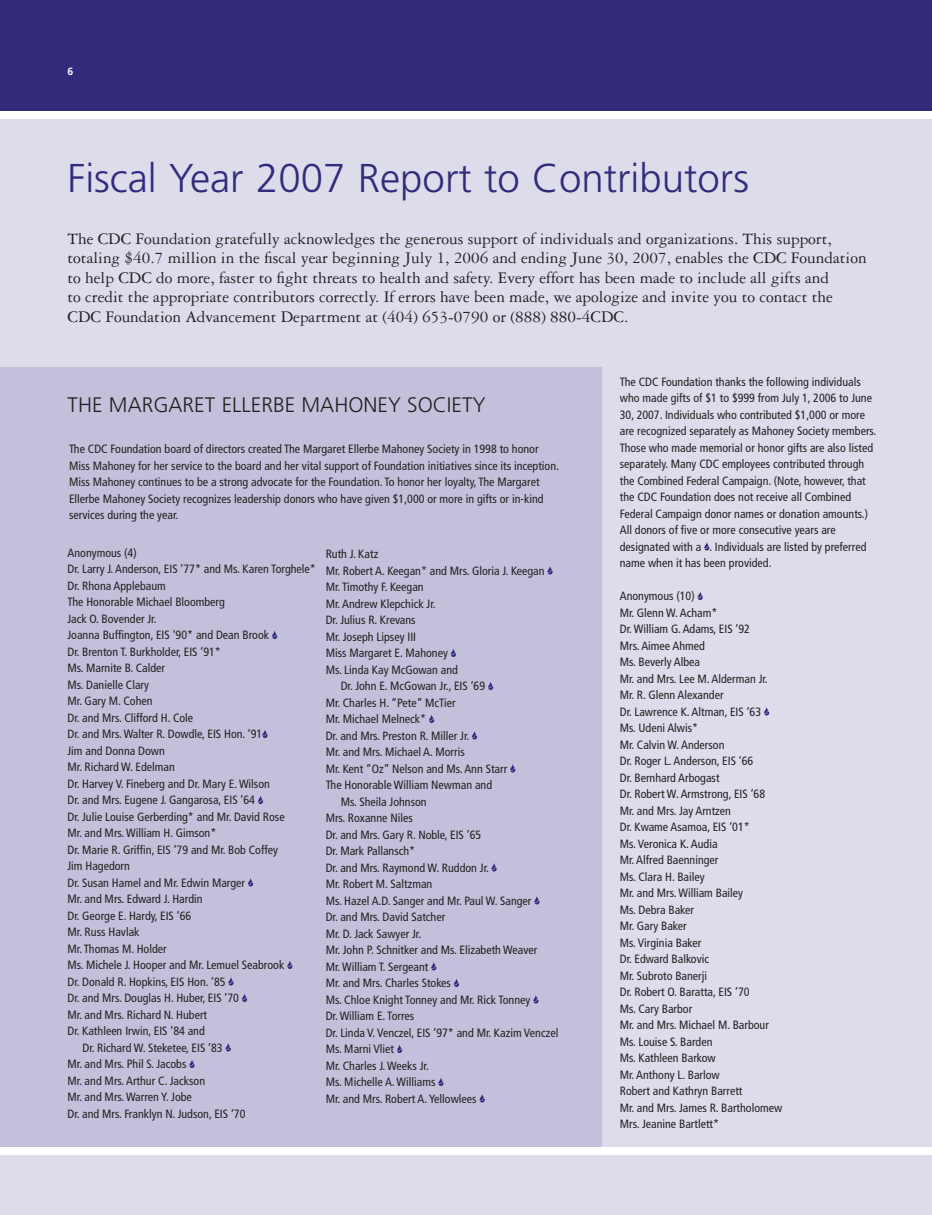
<style>
.page{position:relative;width:932px;height:1215px;background:#fff}
.page>*{position:absolute;margin:0;border:0;box-sizing:border-box;transform-origin:0 0}
.t1{font:300 40.2px "Frutiger LT Std";color:#342a7b}
.t2{font:300 21px "Frutiger LT Std";color:#231f20}
.t3{font:17.25px/19.5px "Garamond 3 LT Std";color:#231f20}
.t4{font:condensed 12px/16.5px "Frutiger LT Std";color:#231f20}
</style>
<div class="page">
<div style="left:0;top:100px;width:932px;height:1115px;background:#dddceb"></div>
<div style="left:0;top:0;width:932px;height:112px;background:#342a7b"></div>
<div style="left:0;top:368px;width:602px;height:781px;background:#c3c0db"></div>
<svg style="left:272px;top:631px;width:5px;height:8px"></svg>
<svg style="left:262px;top:730px;width:5px;height:8px"></svg>
<svg style="left:258px;top:796px;width:5px;height:8px"></svg>
<svg style="left:248px;top:878px;width:5px;height:8px"></svg>
<svg style="left:287px;top:961px;width:5px;height:8px"></svg>
<svg style="left:228px;top:977px;width:5px;height:9px"></svg>
<svg style="left:242px;top:994px;width:5px;height:8px"></svg>
<svg style="left:225px;top:1043px;width:6px;height:9px"></svg>
<svg style="left:189px;top:1060px;width:6px;height:8px"></svg>
<svg style="left:547px;top:566px;width:5px;height:8px"></svg>
<svg style="left:451px;top:649px;width:5px;height:8px"></svg>
<svg style="left:488px;top:682px;width:5px;height:8px"></svg>
<svg style="left:429px;top:715px;width:5px;height:8px"></svg>
<svg style="left:472px;top:731px;width:5px;height:9px"></svg>
<svg style="left:510px;top:764px;width:5px;height:8px"></svg>
<svg style="left:491px;top:863px;width:5px;height:9px"></svg>
<svg style="left:534px;top:896px;width:5px;height:8px"></svg>
<svg style="left:431px;top:962px;width:5px;height:8px"></svg>
<svg style="left:454px;top:979px;width:5px;height:8px"></svg>
<svg style="left:533px;top:995px;width:5px;height:9px"></svg>
<svg style="left:397px;top:1045px;width:5px;height:8px"></svg>
<svg style="left:438px;top:1078px;width:5px;height:8px"></svg>
<svg style="left:479px;top:1094px;width:6px;height:8px"></svg>
<svg style="left:704px;top:542px;width:5px;height:8px"></svg>
<svg style="left:697px;top:592px;width:5px;height:8px"></svg>
<svg style="left:764px;top:707px;width:5px;height:9px"></svg>
<div style="left:0;top:111px;width:932px;height:7px;background:#fff"></div>
<div style="left:0;top:1148px;width:932px;height:7px;background:#fff"></div>
<h1 class="t1" style="left:68px;top:156px;width:683px">Fiscal Year 2007 Report to Contributors</h1>
<p class="t3" style="left:68px;top:229px;width:800px">The CDC Foundation gratefully acknowledges the generous support of individuals and organizations. This support, totaling $40.7 million in the fiscal year beginning July 1, 2006 and ending June 30, 2007, enables the CDC Foundation to help CDC do more, faster to fight threats to health and safety. Every effort has been made to include all gifts and<br>to credit the appropriate contributors correctly. If errors have been made, we apologize and invite you to contact the CDC Foundation Advancement Department at (404) 653-0790 or (888) 880-4CDC.</p>
<h2 class="t2" style="left:68px;top:393px;width:407px">The Margaret Ellerbe Mahoney Soc iety</h2>
<p class="t4" style="left:69px;top:441px;width:491px">The CDC Foundation board of directors created The Margaret Ellerbe Mahoney Society in 1998 to honor Miss Mahoney for her service to the board and her vital support of Foundation initiatives since its inception.<br>Miss Mahoney continues to be a strong advocate for the Foundation. To honor her loyalty, The Margaret Ellerbe Mahoney Society recognizes leadership donors who have given $1,000 or more in gifts or in-kind services during the year.</p>
<p class="t4" style="left:68px;top:544px;width:71px">Anonymous (4)</p>
<p class="t4" style="left:68px;top:561px;width:250px">Dr. Larry J. Anderson, EIS ’77* and Ms. Karen Torghele*</p>
<p class="t4" style="left:68px;top:577px;width:100px">Dr. Rhona Applebaum</p>
<p class="t4" style="left:68px;top:594px;width:159px">The Honorable Michael Bloomberg</p>
<p class="t4" style="left:68px;top:610px;width:90px">Jack O. Bovender Jr.</p>
<p class="t4" style="left:68px;top:627px;width:203px">Joanna Buffington, EIS ’90* and Dean Brook</p>
<p class="t4" style="left:68px;top:643px;width:155px">Dr. Brenton T. Burkholder, EIS ’91*</p>
<p class="t4" style="left:68px;top:660px;width:99px">Ms. Marnite B. Calder</p>
<p class="t4" style="left:68px;top:676px;width:83px">Ms. Danielle Clary</p>
<p class="t4" style="left:68px;top:693px;width:87px">Mr. Gary M. Cohen</p>
<p class="t4" style="left:68px;top:709px;width:127px">Dr. and Mrs. Clifford H. Cole</p>
<p class="t4" style="left:68px;top:726px;width:196px">Dr. and Mrs. Walter R. Dowdle, EIS Hon. ’91</p>
<p class="t4" style="left:68px;top:742px;width:99px">Jim and Donna Down</p>
<p class="t4" style="left:68px;top:759px;width:109px">Mr. Richard W. Edelman</p>
<p class="t4" style="left:68px;top:775px;width:204px">Dr. Harvey V. Fineberg and Dr. Mary E. Wilson</p>
<p class="t4" style="left:68px;top:792px;width:189px">Dr. and Mrs. Eugene J. Gangarosa, EIS ’64</p>
<p class="t4" style="left:68px;top:808px;width:219px">Dr. Julie Louise Gerberding* and Mr. David Rose</p>
<p class="t4" style="left:68px;top:825px;width:150px">Mr. and Mrs. William H. Gimson*</p>
<p class="t4" style="left:68px;top:841px;width:212px">Dr. Marie R. Griffin, EIS ’79 and Mr. Bob Coffey</p>
<p class="t4" style="left:68px;top:858px;width:64px">Jim Hagedorn</p>
<p class="t4" style="left:68px;top:874px;width:179px">Dr. Susan Hamel and Mr. Edwin Marger</p>
<p class="t4" style="left:68px;top:891px;width:137px">Mr. and Mrs. Edward J. Hardin</p>
<p class="t4" style="left:68px;top:907px;width:125px">Dr. George E. Hardy, EIS ’66</p>
<p class="t4" style="left:68px;top:924px;width:73px">Mr. Russ Havlak</p>
<p class="t4" style="left:68px;top:940px;width:101px">Mr. Thomas M. Holder</p>
<p class="t4" style="left:68px;top:957px;width:218px">Ms. Michele J. Hooper and Mr. Lemuel Seabrook</p>
<p class="t4" style="left:68px;top:973px;width:159px">Dr. Donald R. Hopkins, EIS Hon. ’85</p>
<p class="t4" style="left:68px;top:990px;width:173px">Dr. and Mrs. Douglas H. Huber, EIS ’70</p>
<p class="t4" style="left:68px;top:1006px;width:141px">Mr. and Mrs. Richard N. Hubert</p>
<p class="t4" style="left:68px;top:1023px;width:139px">Dr. Kathleen Irwin, EIS ’84 and</p>
<p class="t4" style="left:82px;top:1039px;width:142px">Dr. Richard W. Steketee, EIS ’83</p>
<p class="t4" style="left:68px;top:1056px;width:120px">Mr. and Mrs. Phil S. Jacobs</p>
<p class="t4" style="left:68px;top:1072px;width:139px">Mr. and Mrs. Arthur C. Jackson</p>
<p class="t4" style="left:68px;top:1089px;width:126px">Mr. and Mrs. Warren Y. Jobe</p>
<p class="t4" style="left:68px;top:1105px;width:179px">Dr. and Mrs. Franklyn N. Judson, EIS ’70</p>
<p class="t4" style="left:326px;top:546px;width:54px">Ruth J. Katz</p>
<p class="t4" style="left:326px;top:562px;width:220px">Mr. Robert A. Keegan* and Mrs. Gloria J. Keegan</p>
<p class="t4" style="left:326px;top:579px;width:99px">Mr. Timothy F. Keegan</p>
<p class="t4" style="left:326px;top:595px;width:111px">Mr. Andrew Klepchick Jr.</p>
<p class="t4" style="left:326px;top:612px;width:91px">Dr. Julius R. Krevans</p>
<p class="t4" style="left:326px;top:628px;width:92px">Mr. Joseph Lipsey III</p>
<p class="t4" style="left:326px;top:645px;width:124px">Miss Margaret E. Mahoney</p>
<p class="t4" style="left:326px;top:661px;width:134px">Ms. Linda Kay McGowan and</p>
<p class="t4" style="left:340px;top:678px;width:146px">Dr. John E. McGowan Jr., EIS ’69</p>
<p class="t4" style="left:326px;top:694px;width:131px">Mr. Charles H. “Pete” McTier</p>
<p class="t4" style="left:326px;top:711px;width:102px">Mr. Michael Melneck*</p>
<p class="t4" style="left:326px;top:727px;width:145px">Dr. and Mrs. Preston R. Miller Jr.</p>
<p class="t4" style="left:326px;top:744px;width:141px">Mr. and Mrs. Michael A. Morris</p>
<p class="t4" style="left:326px;top:760px;width:183px">Mr. Kent “Oz” Nelson and Ms. Ann Starr</p>
<p class="t4" style="left:326px;top:777px;width:168px">The Honorable William Newman and</p>
<p class="t4" style="left:340px;top:793px;width:87px">Ms. Sheila Johnson</p>
<p class="t4" style="left:326px;top:810px;width:89px">Mrs. Roxanne Niles</p>
<p class="t4" style="left:326px;top:826px;width:157px">Dr. and Mrs. Gary R. Noble, EIS ’65</p>
<p class="t4" style="left:326px;top:843px;width:91px">Dr. Mark Pallansch*</p>
<p class="t4" style="left:326px;top:859px;width:165px">Dr. and Mrs. Raymond W. Ruddon Jr.</p>
<p class="t4" style="left:326px;top:876px;width:108px">Mr. Robert M. Saltzman</p>
<p class="t4" style="left:326px;top:892px;width:207px">Ms. Hazel A.D. Sanger and Mr. Paul W. Sanger</p>
<p class="t4" style="left:326px;top:909px;width:121px">Dr. and Mrs. David Satcher</p>
<p class="t4" style="left:326px;top:925px;width:97px">Mr. D. Jack Sawyer Jr.</p>
<p class="t4" style="left:326px;top:942px;width:213px">Mr. John P. Schnitker and Ms. Elizabeth Weaver</p>
<p class="t4" style="left:326px;top:958px;width:104px">Mr. William T. Sergeant</p>
<p class="t4" style="left:326px;top:975px;width:127px">Mr. and Mrs. Charles Stokes</p>
<p class="t4" style="left:326px;top:991px;width:206px">Ms. Chloe Knight Tonney and Mr. Rick Tonney</p>
<p class="t4" style="left:326px;top:1008px;width:90px">Dr. William E. Torres</p>
<p class="t4" style="left:326px;top:1024px;width:234px">Dr. Linda V. Venczel, EIS ’97* and Mr. Kazim Venczel</p>
<p class="t4" style="left:326px;top:1041px;width:70px">Ms. Marni Vliet</p>
<p class="t4" style="left:326px;top:1057px;width:105px">Mr. Charles J. Weeks Jr.</p>
<p class="t4" style="left:326px;top:1074px;width:111px">Ms. Michelle A. Williams</p>
<p class="t4" style="left:326px;top:1090px;width:152px">Mr. and Mrs. Robert A. Yellowlees</p>
<p class="t4" style="left:620px;top:373px;width:258px">The CDC Foundation thanks the following individuals who made gifts of $1 to $999 from July 1, 2006 to June 30, 2007. Individuals who contributed $1,000 or more are recognized separately as Mahoney Society members.<br>Those who made memorial or honor gifts are also listed separately. Many CDC employees contributed through the Combined Federal Campaign. (Note, however, that the CDC Foundation does not receive all Combined Federal Campaign donor names or donation amounts.)<br>All donors of five or more consecutive years are designated with a . Individuals are listed by preferred name when it has been provided.</p>
<p class="t4" style="left:620px;top:588px;width:164px">Anonymous (10)<br>Mr. Glenn W. Acham*<br>Dr. William G. Adams, EIS ’92<br>Mrs. Aimee Ahmed<br>Ms. Beverly Albea<br>Mr. and Mrs. Lee M. Alderman Jr.<br>Mr. R. Glenn Alexander<br>Dr. Lawrence K. Altman, EIS ’63<br>Ms. Udeni Alwis*<br>Mr. Calvin W. Anderson<br>Dr. Roger L. Anderson, EIS ’66<br>Dr. Bernhard Arbogast<br>Dr. Robert W. Armstrong, EIS ’68<br>Mr. and Mrs. Jay Arntzen<br>Dr. Kwame Asamoa, EIS ’01*<br>Ms. Veronica K. Audia<br>Mr. Alfred Baenninger<br>Ms. Clara H. Bailey<br>Mr. and Mrs. William Bailey<br>Ms. Debra Baker<br>Mr. Gary Baker<br>Ms. Virginia Baker<br>Dr. Edward Balkovic<br>Mr. Subroto Banerji<br>Dr. Robert O. Baratta, EIS ’70<br>Ms. Cary Barbor<br>Mr. and Mrs. Michael M. Barbour<br>Ms. Louise S. Barden<br>Ms. Kathleen Barkow<br>Mr. Anthony L. Barlow<br>Robert and Kathryn Barrett<br>Mr. and Mrs. James R. Bartholomew<br>Mrs. Jeanine Bartlett*</p>
</div>
